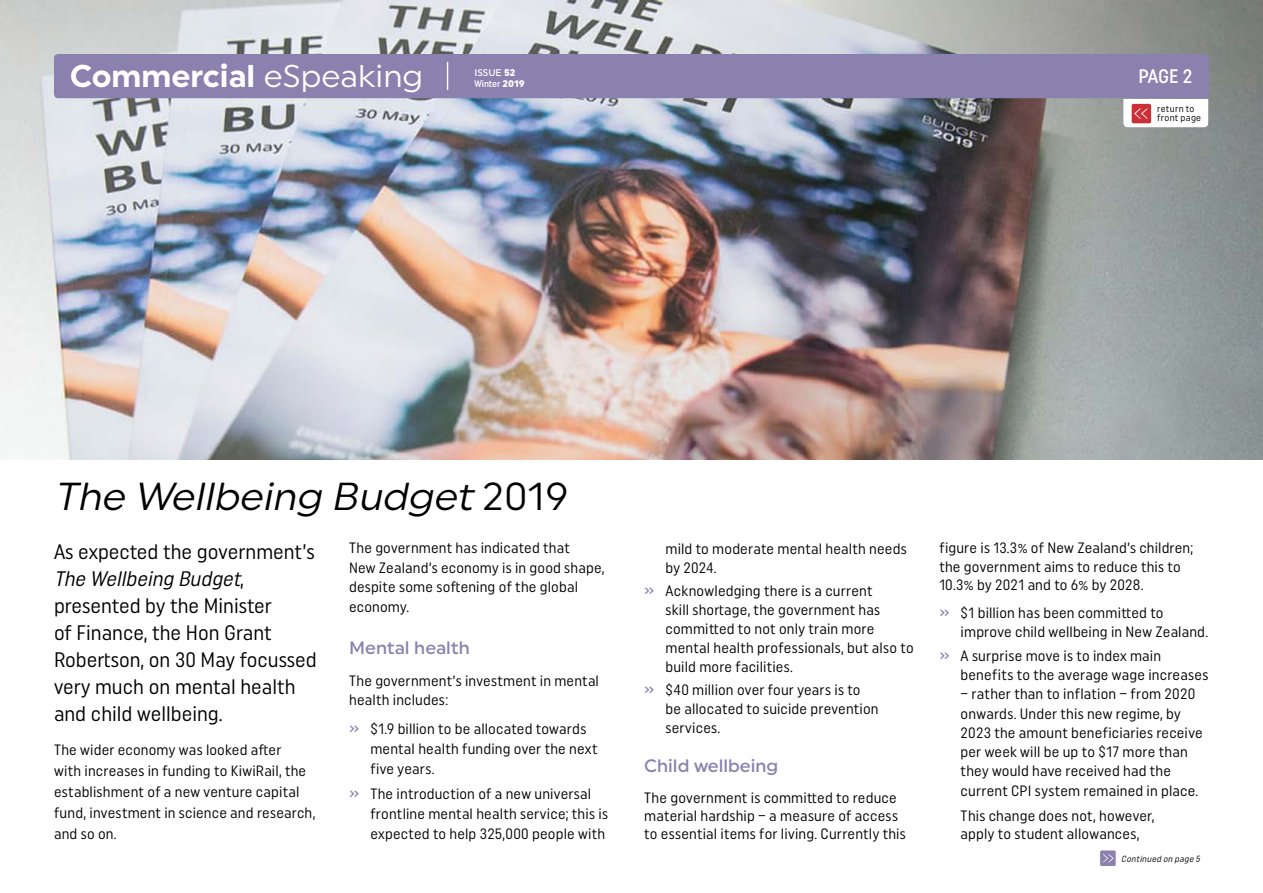
<style>
.page{position:relative;width:1263px;height:893px;background:#fff}
.page>*{position:absolute;margin:0;border:0;box-sizing:border-box;transform-origin:0 0}
.t1{font:italic 39px "Uniform";color:#000}
.t2{font:700 31.5px "Uniform";color:#fff}
.t3{font:21px/27px "Uniform Condensed";color:#000}
.t4{font:500 19.5px "Uniform Condensed";color:#fff}
.t5{font:500 18px "Uniform";color:#8a81af}
.t6{font:15px/18.9px "Uniform Condensed";letter-spacing:.01em;color:#000}
.t7{font:9.6px/9px "Uniform Condensed";letter-spacing:.03em;color:#000}
.t8{font:500 9.6px "Uniform Condensed";color:#fff}
.t9{font:500 9.6px "Uniform";color:#fff}
.t10{font:italic 8.85px "Uniform Condensed";color:#000}
.s1{font-weight:400}
.s2{font-weight:900}
.s3{font-family:"Uniform";font-weight:900}
.s4{font-style:normal}
.s5{font-style:italic}
.s6{font-weight:500;color:#8a81af}
</style>
<div class="page">
<img style="left:0;top:0;width:1263px;height:460px">
<div style="left:54px;top:54px;width:1155px;height:44px;background:#8a81af;border-radius:4px"></div>
<svg style="left:447px;top:62px;width:1px;height:28px"></svg>
<svg style="left:1123px;top:99px;width:85px;height:28px"></svg>
<div style="left:1100px;top:850px;width:16px;height:16px;background:#8a81af"></div>
<svg style="left:1103px;top:854px;width:10px;height:8px"></svg>
<h2 class="t2" style="left:70px;top:57px;width:355px">Commercial <span class="s1">eSpeaking</span></h2>
<p class="t9" style="left:474px;top:67px;width:43px">ISSUE <span class="s2">52</span></p>
<p class="t8" style="left:474px;top:78px;width:52px">Winter <span class="s3">2019</span></p>
<h3 class="t4" style="left:1138px;top:64px;width:55px">PAGE 2</h3>
<p class="t7" style="left:1157px;top:104px;width:46px">return to front page</p>
<h1 class="t1" style="left:54px;top:473px;width:516px">The Wellbeing Budget <span class="s4">2 0 1 9</span></h1>
<h3 class="t3" style="left:54px;top:538px;width:264px">As expected the government’s<br><span class="s5">The Wellbeing Budget</span>, presented by the Minister<br>of Finance, the Hon Grant<br>Robertson, on 30 May focussed very much on mental health and child wellbeing.</h3>
<p class="t6" style="left:54px;top:739px;width:263px;line-height:21px">The wider economy was looked after<br>with increases in funding to KiwiRail, the establishment of a new venture capital fund, investment in science and research, and so on.</p>
<p class="t6" style="left:349px;top:538px;width:257px;line-height:19.4px">The government has indicated that<br>New Zealand’s economy is in good shape, despite some softening of the global economy.</p>
<p class="t5" style="left:349px;top:637px;width:122px">Mental health</p>
<p class="t6" style="left:349px;top:671px;width:251px;line-height:19.4px">The government’s investment in mental health includes:</p>
<p class="t6" style="left:370px;top:718px;width:229px;line-height:20.1px;text-indent:-21px"><span class="s6">»</span> $1.9 billion to be allocated towards mental health funding over the next five years.</p>
<p class="t6" style="left:370px;top:783px;width:239px;line-height:20.1px;text-indent:-21px"><span class="s6">»</span> The introduction of a new universal frontline mental health service; this is expected to help 325,000 people with</p>
<p class="t6" style="left:665px;top:539px;width:243px">mild to moderate mental health needs by 2024.</p>
<p class="t6" style="left:665px;top:581px;width:250px;text-indent:-21px"><span class="s6">»</span> Acknowledging there is a current<br>skill shortage, the government has committed to not only train more mental health professionals, but also to build more facilities.</p>
<p class="t6" style="left:665px;top:680px;width:215px;text-indent:-21px"><span class="s6">»</span> $40 million over four years is to be allocated to suicide prevention services.</p>
<p class="t5" style="left:644px;top:755px;width:136px">Child wellbeing</p>
<p class="t6" style="left:644px;top:788px;width:263px;line-height:18.1px">The government is committed to reduce material hardship – a measure of access to essential items for living. Currently this</p>
<p class="t6" style="left:939px;top:539px;width:255px;line-height:18.5px">figure is 13.3% of New Zealand’s children; the government aims to reduce this to<br>10.3% by 2021 and to 6% by 2028.</p>
<p class="t6" style="left:961px;top:603px;width:249px;text-indent:-21px"><span class="s6">»</span> $1 billion has been committed to improve child wellbeing in New Zealand.</p>
<p class="t6" style="left:961px;top:646px;width:249px;text-indent:-21px"><span class="s6">»</span> A surprise move is to index main benefits to the average wage increases</p>
<p class="t6" style="left:961px;top:684px;width:244px">– rather than to inflation – from 2020 onwards. Under this new regime, by 2023 the amount beneficiaries receive per week will be up to $17 more than they would have received had the current CPI system remained in place.</p>
<p class="t6" style="left:961px;top:806px;width:195px;line-height:18.5px">This change does not, however, apply to student allowances,</p>
<p class="t10" style="left:1121px;top:853px;width:82px">Continued on page 5</p>
</div>
